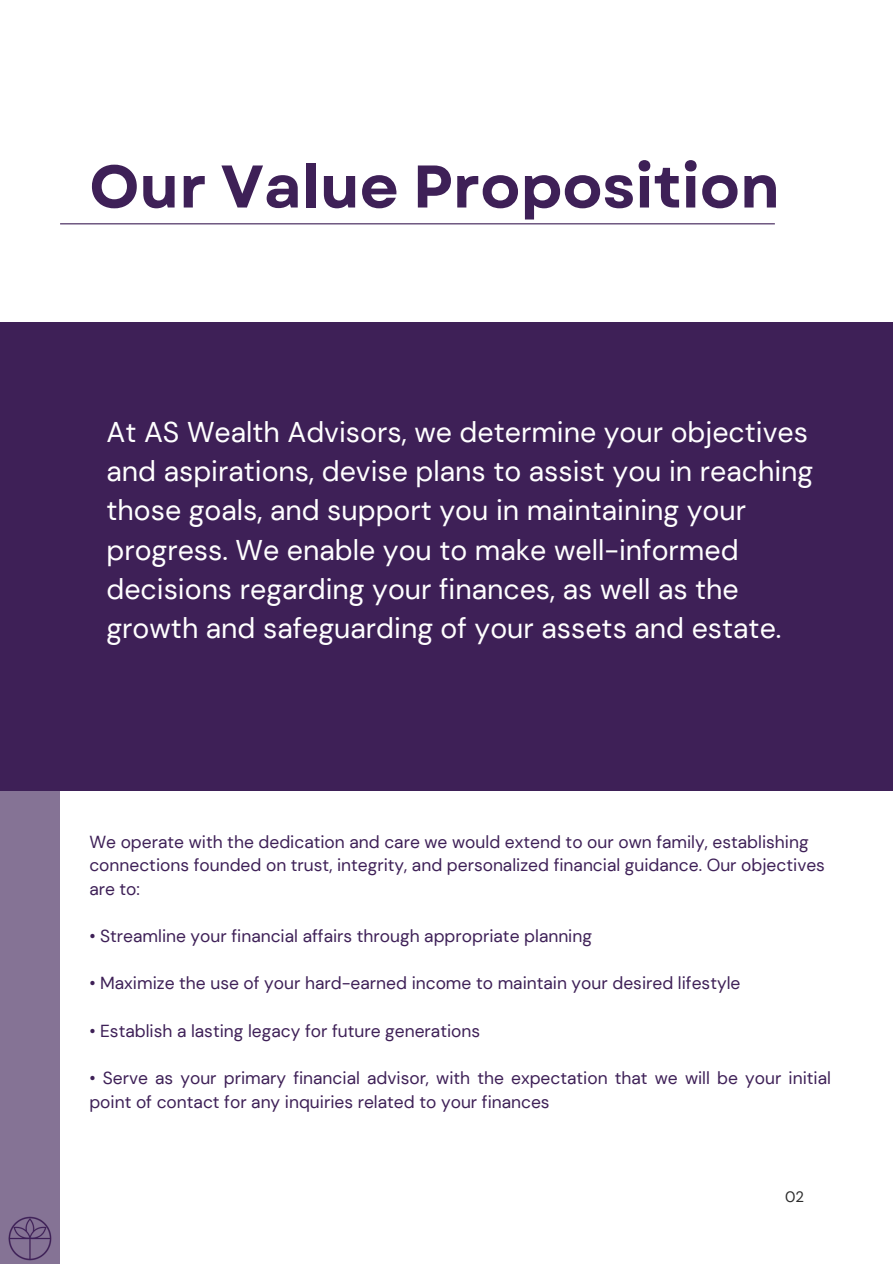
<style>
.page{position:relative;width:893px;height:1264px;background:#fff}
.page>*{position:absolute;margin:0;border:0;box-sizing:border-box;transform-origin:0 0}
.t1{font:700 60px "Garet";color:#3e2057}
.t2{font:28.5px/39.3px "DM Sans";color:#fff}
.t3{font:17.4px/23.7px "DM Sans";color:#3e2057}
.t4{font:15px "DM Sans";color:#2b2b2b}
</style>
<div class="page">
<div style="left:0;top:322px;width:892px;height:469px;background:#3e2057"></div>
<div style="left:0;top:779px;width:60px;height:484px;background:#857395"></div>
<hr style="left:60px;top:223px;width:714px;height:1px;background:#3e2057">
<img style="left:8px;top:1216px;width:44px;height:45px">
<p class="t1" style="left:89px;top:143px;width:692px">Our Value Proposition</p>
<p class="t2" style="left:106px;top:412px;width:708px">At AS Wealth Advisors, we determine your objectives and aspirations, devise plans to assist you in reaching those goals, and support you in maintaining your progress. We enable you to make well-informed decisions regarding your finances, as well as the growth and safeguarding of your assets and estate.</p>
<p class="t3" style="left:89px;top:829px;width:737px">We operate with the dedication and care we would extend to our own family, establishing connections founded on trust, integrity, and personalized financial guidance. Our objectives are to:</p>
<p class="t3" style="left:89px;top:924px;width:504px">• Streamline your financial affairs through appropriate planning</p>
<p class="t3" style="left:89px;top:971px;width:652px">• Maximize the use of your hard-earned income to maintain your desired lifestyle</p>
<p class="t3" style="left:89px;top:1018px;width:392px">• Establish a lasting legacy for future generations</p>
<p class="t3" style="left:89px;top:1066px;width:743px">• Serve as your primary financial advisor, with the expectation that we will be your initial point of contact for any inquiries related to your finances</p>
<h2 class="t4" style="left:785px;top:1186px;width:20px">02</h2>
</div>
